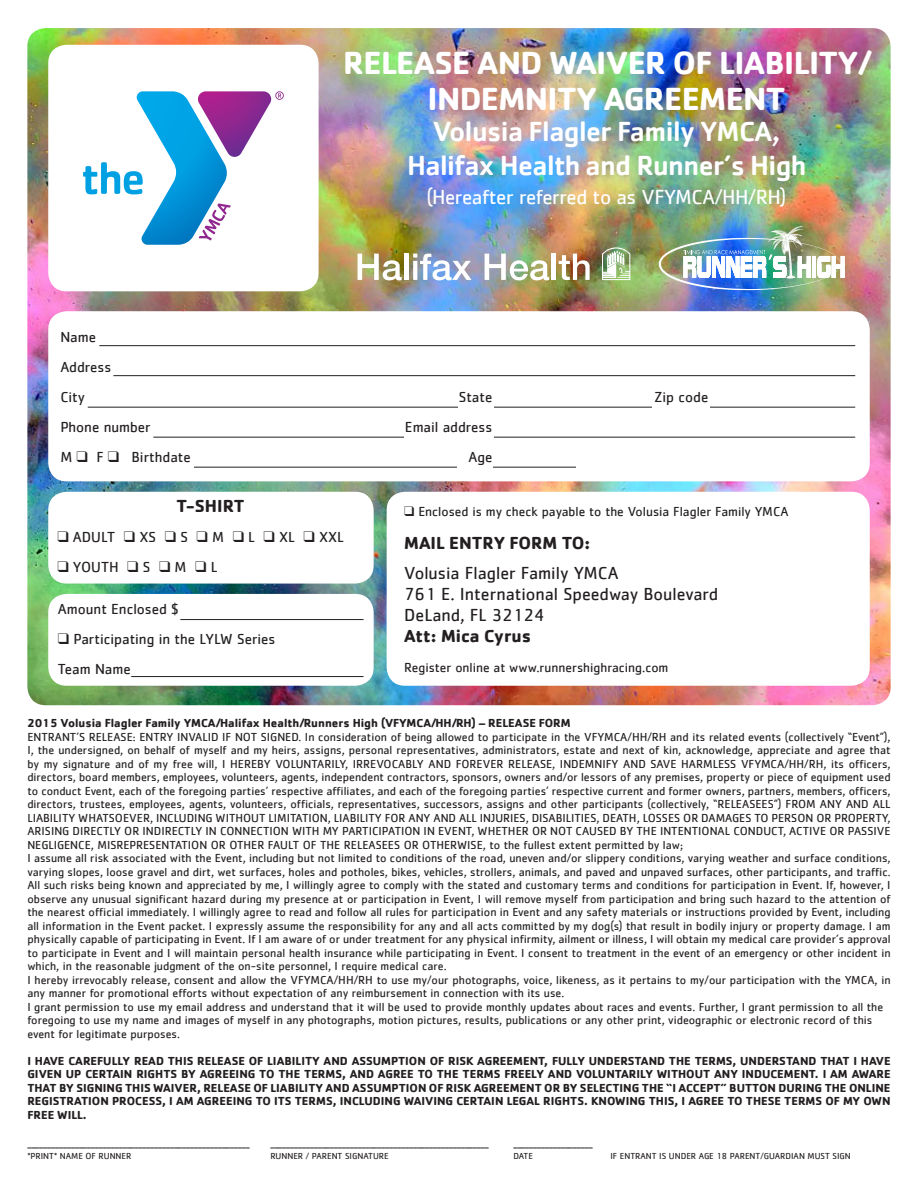
<style>
.page{position:relative;width:918px;height:1188px;background:#fff}
.page>*{position:absolute;margin:0;border:0;box-sizing:border-box;transform-origin:0 0}
.Heder-Cachet_bold{font:700 33px "Cachet";letter-spacing:-.02em;color:#fff}
.Heder-Cachet_bold-2{font:500 28.5px "Cachet";letter-spacing:-.02em;color:#fff}
.Heder-Cachet_bold-3{font:21px "Cachet";letter-spacing:-.02em;color:#fff}
.Cachet_body{font:18px "Cachet";color:#231f20}
.Cachet_body-2{font:700 18px "Cachet";color:#231f20}
.Cachet_body-3{font:15px "Cachet";color:#231f20}
.Cachet_body-4{font:13.5px "Cachet";color:#231f20}
.Cachet_body-5{font:12px/13.5px "Cachet";color:#231f20;text-align:justify}
.Cachet_body-6{font:700 12px/13.5px "Cachet";color:#231f20;text-align:justify}
.Cachet_body-7{font:9px "Cachet";color:#231f20}
</style>
<div class="page">
<img style="left:27px;top:28px;width:864px;height:677px">
<div style="left:48px;top:492px;width:326px;height:92px;background:#fff;border-radius:18px"></div>
<div style="left:48px;top:594px;width:326px;height:92px;background:#fff;border-radius:18px"></div>
<div style="left:48px;top:311px;width:822px;height:170px;background:#fff;border-radius:18px"></div>
<hr style="left:99px;top:345px;width:756px;height:1px;background:#231f20">
<hr style="left:113px;top:375px;width:742px;height:1px;background:#231f20">
<hr style="left:88px;top:407px;width:767px;height:1px;background:#231f20">
<hr style="left:153px;top:437px;width:702px;height:1px;background:#231f20">
<hr style="left:136px;top:467px;width:440px;height:1px;background:#231f20">
<div style="left:458px;top:390px;width:36px;height:21px;background:#fff"></div>
<div style="left:653px;top:389px;width:57px;height:21px;background:#fff"></div>
<div style="left:404px;top:418px;width:90px;height:21px;background:#fff"></div>
<div style="left:131px;top:448px;width:63px;height:21px;background:#fff"></div>
<div style="left:458px;top:449px;width:35px;height:21px;background:#fff"></div>
<div style="left:387px;top:492px;width:483px;height:194px;background:#fff;border-radius:18px"></div>
<hr style="left:180px;top:619px;width:184px;height:1px;background:#231f20">
<hr style="left:131px;top:676px;width:233px;height:1px;background:#231f20">
<svg style="left:602px;top:247px;width:28px;height:33px"></svg>
<svg style="left:358px;top:254px;width:44px;height:26px"></svg>
<div style="left:404px;top:254px;width:5px;height:26px;background:#fff"></div>
<svg style="left:413px;top:254px;width:59px;height:26px"></svg>
<svg style="left:485px;top:254px;width:64px;height:26px"></svg>
<hr style="left:552px;top:254px;width:4px;height:26px;background:#fff">
<svg style="left:559px;top:254px;width:31px;height:26px"></svg>
<img style="left:659px;top:226px;width:186px;height:64px">
<div style="left:48px;top:45px;width:271px;height:246px;background:#fff;border-radius:18px"></div>
<svg style="left:83px;top:91px;width:201px;height:154px"></svg>
<p class="Heder-Cachet_bold" style="left:343px;top:41px;width:528px">RELEASE AND WAIVER OF LIABILITY/</p>
<p class="Heder-Cachet_bold" style="left:428px;top:77px;width:360px">INDEMNITY AGREEMENT</p>
<p class="Heder-Cachet_bold-2" style="left:433px;top:114px;width:349px">Volusia Flagler Family YMCA,</p>
<p class="Heder-Cachet_bold-2" style="left:407px;top:148px;width:400px">Halifax Health and Runner’s High</p>
<p class="Heder-Cachet_bold-3" style="left:427px;top:185px;width:361px">(Hereafter referred to as VFYMCA/HH/RH)</p>
<p class="Cachet_body-3" style="left:60px;top:328px;width:37px">Name</p>
<p class="Cachet_body-3" style="left:60px;top:358px;width:52px">Address</p>
<p class="Cachet_body-3" style="left:60px;top:388px;width:26px">City</p>
<p class="Cachet_body-3" style="left:459px;top:388px;width:35px">State</p>
<p class="Cachet_body-3" style="left:654px;top:388px;width:56px">Zip code</p>
<p class="Cachet_body-3" style="left:60px;top:418px;width:92px">Phone number</p>
<p class="Cachet_body-3" style="left:405px;top:418px;width:89px">Email address</p>
<p class="Cachet_body-3" style="left:60px;top:448px;width:132px">M ❑ F ❑ Birthdate</p>
<p class="Cachet_body-3" style="left:468px;top:448px;width:25px">Age</p>
<p class="Cachet_body-2" style="left:176px;top:494px;width:69px">T-SHIRT</p>
<p class="Cachet_body-3" style="left:57px;top:528px;width:288px">❑ ADULT ❑ XS ❑ S ❑ M ❑ L ❑ XL ❑ XXL</p>
<p class="Cachet_body-3" style="left:57px;top:558px;width:162px">❑ YOUTH ❑ S ❑ M ❑ L</p>
<p class="Cachet_body-3" style="left:58px;top:600px;width:123px">Amount Enclosed $</p>
<p class="Cachet_body-3" style="left:58px;top:630px;width:219px">❑ Participating in the LYLW Series</p>
<p class="Cachet_body-3" style="left:58px;top:660px;width:74px">Team Name</p>
<p class="Cachet_body-4" style="left:404px;top:503px;width:386px">❑ Enclosed is my check payable to the Volusia Flagler Family YMCA</p>
<p class="Cachet_body-2" style="left:404px;top:531px;width:188px">MAIL ENTRY FORM TO:</p>
<p class="Cachet_body" style="left:404px;top:563px;width:216px">Volusia Flagler Family YMCA</p>
<p class="Cachet_body" style="left:404px;top:584px;width:316px">761 E. International Speedway Boulevard</p>
<p class="Cachet_body" style="left:404px;top:605px;width:141px">DeLand, FL 32124</p>
<p class="Cachet_body-2" style="left:404px;top:624px;width:129px">Att: Mica Cyrus</p>
<p class="Cachet_body-4" style="left:404px;top:659px;width:266px">Register online at www.runnershighracing.com</p>
<p class="Cachet_body-6" style="left:27px;top:716px;width:545px">2015 Volusia Flagler Family YMCA/Halifax Health/Runners High (VFYMCA/HH/RH) – RELEASE FORM</p>
<p class="Cachet_body-5" style="left:27px;top:730px;width:865px">ENTRANT’S RELEASE: ENTRY INVALID IF NOT SIGNED. In consideration of being allowed to participate in the VFYMCA/HH/RH and its related events (collectively “Event”), I, the undersigned, on behalf of myself and my heirs, assigns, personal representatives, administrators, estate and next of kin, acknowledge, appreciate and agree that by my signature and of my free will, I HEREBY VOLUNTARILY, IRREVOCABLY AND FOREVER RELEASE, INDEMNIFY AND SAVE HARMLESS VFYMCA/HH/RH, its officers, directors, board members, employees, volunteers, agents, independent contractors, sponsors, owners and/or lessors of any premises, property or piece of equipment used to conduct Event, each of the foregoing parties’ respective affiliates, and each of the foregoing parties’ respective current and former owners, partners, members, officers, directors, trustees, employees, agents, volunteers, officials, representatives, successors, assigns and other participants (collectively, “RELEASEES”) FROM ANY AND ALL LIABILITY WHATSOEVER, INCLUDING WITHOUT LIMITATION, LIABILITY FOR ANY AND ALL INJURIES, DISABILITIES, DEATH, LOSSES OR DAMAGES TO PERSON OR PROPERTY, ARISING DIRECTLY OR INDIRECTLY IN CONNECTION WITH MY PARTICIPATION IN EVENT, WHETHER OR NOT CAUSED BY THE INTENTIONAL CONDUCT, ACTIVE OR PASSIVE NEGLIGENCE, MISREPRESENTATION OR OTHER FAULT OF THE RELEASEES OR OTHERWISE, to the fullest extent permitted by law;</p>
<p class="Cachet_body-5" style="left:27px;top:851px;width:865px">I assume all risk associated with the Event, including but not limited to conditions of the road, uneven and/or slippery conditions, varying weather and surface conditions, varying slopes, loose gravel and dirt, wet surfaces, holes and potholes, bikes, vehicles, strollers, animals, and paved and unpaved surfaces, other participants, and traffic.<br>All such risks being known and appreciated by me, I willingly agree to comply with the stated and customary terms and conditions for participation in Event. If, however, I observe any unusual significant hazard during my presence at or participation in Event, I will remove myself from participation and bring such hazard to the attention of the nearest official immediately. I willingly agree to read and follow all rules for participation in Event and any safety materials or instructions provided by Event, including all information in the Event packet. I expressly assume the responsibility for any and all acts committed by my dog(s) that result in bodily injury or property damage. I am physically capable of participating in Event. If I am aware of or under treatment for any physical infirmity, ailment or illness, I will obtain my medical care provider’s approval to participate in Event and I will maintain personal health insurance while participating in Event. I consent to treatment in the event of an emergency or other incident in which, in the reasonable judgment of the on-site personnel, I require medical care.</p>
<p class="Cachet_body-5" style="left:27px;top:973px;width:865px">I hereby irrevocably release, consent and allow the VFYMCA/HH/RH to use my/our photographs, voice, likeness, as it pertains to my/our participation with the YMCA, in any manner for promotional efforts without expectation of any reimbursement in connection with its use.</p>
<p class="Cachet_body-5" style="left:27px;top:1000px;width:857px;text-align:left">I grant permission to use my email address and understand that it will be used to provide monthly updates about races and events. Further, I grant permission to all the foregoing to use my name and images of myself in any photographs, motion pictures, results, publications or any other print, videographic or electronic record of this event for legitimate purposes.</p>
<p class="Cachet_body-6" style="left:27px;top:1053px;width:865px">I HAVE CAREFULLY READ THIS RELEASE OF LIABILITY AND ASSUMPTION OF RISK AGREEMENT, FULLY UNDERSTAND THE TERMS, UNDERSTAND THAT I HAVE GIVEN UP CERTAIN RIGHTS BY AGREEING TO THE TERMS, AND AGREE TO THE TERMS FREELY AND VOLUNTARILY WITHOUT ANY INDUCEMENT. I AM AWARE THAT BY SIGNING THIS WAIVER, RELEASE OF LIABILITY AND ASSUMPTION OF RISK AGREEMENT OR BY SELECTING THE “I ACCEPT” BUTTON DURING THE ONLINE REGISTRATION PROCESS, I AM AGREEING TO ITS TERMS, INCLUDING WAIVING CERTAIN LEGAL RIGHTS. KNOWING THIS, I AGREE TO THESE TERMS OF MY OWN FREE WILL.</p>
<p class="Cachet_body-5" style="left:27px;top:1135px;width:224px">________________________________________________________</p>
<p class="Cachet_body-5" style="left:270px;top:1135px;width:220px">_______________________________________________________</p>
<p class="Cachet_body-5" style="left:513px;top:1135px;width:81px">____________________</p>
<p class="Cachet_body-7" style="left:27px;top:1151px;width:106px">*PRINT* NAME OF RUNNER</p>
<p class="Cachet_body-7" style="left:270px;top:1151px;width:120px">RUNNER / PARENT SIGNATURE</p>
<p class="Cachet_body-7" style="left:513px;top:1151px;width:21px">DATE</p>
<p class="Cachet_body-7" style="left:610px;top:1151px;width:242px">IF ENTRANT IS UNDER AGE 18 PARENT/GUARDIAN MUST SIGN</p>
</div>
